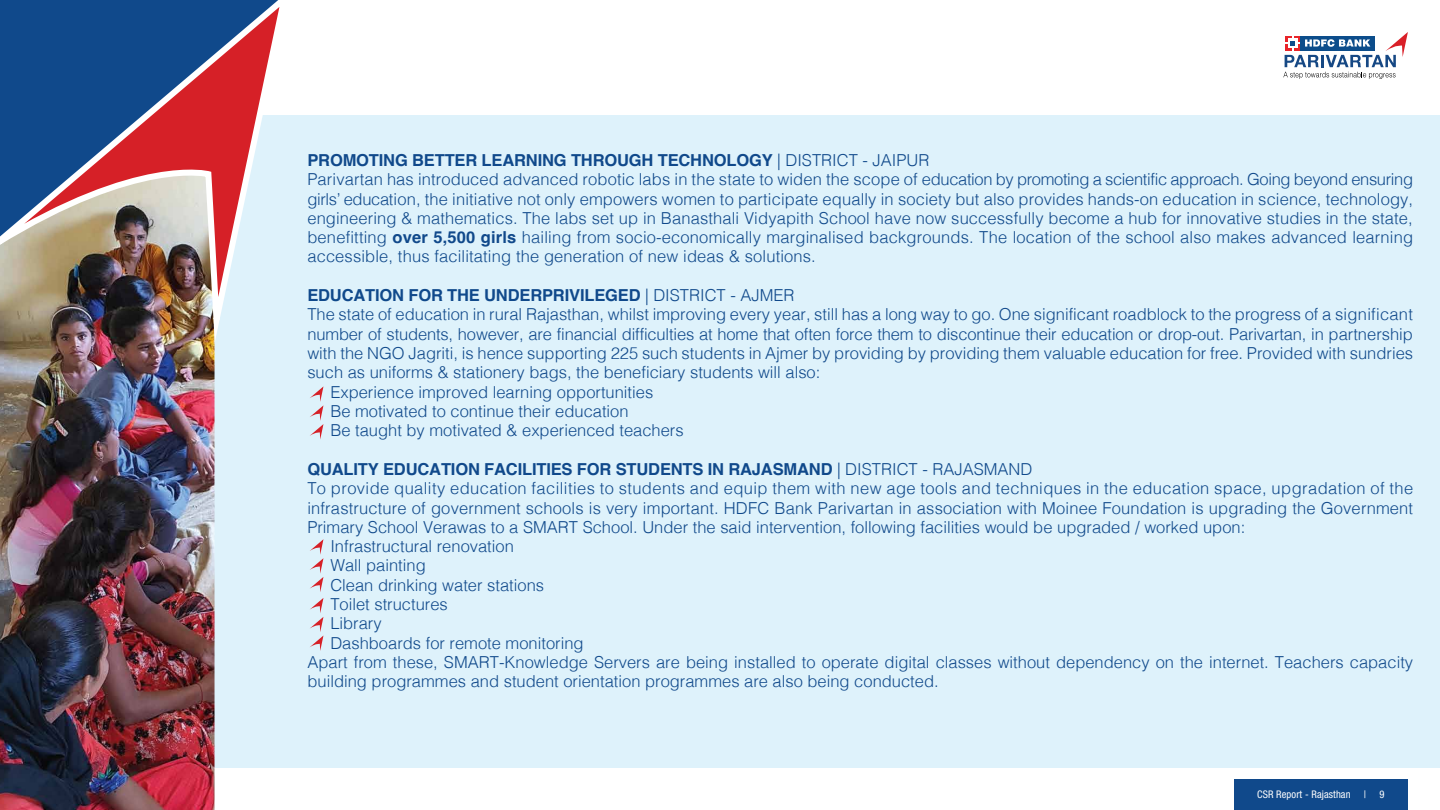
<style>
.page{position:relative;width:1440px;height:810px;background:#fff}
.page>*{position:absolute;margin:0;border:0;box-sizing:border-box;transform-origin:0 0}
.t1{font:300 16.5px/19.3px "Helvetica";color:#10498b}
.t2{font:300 16.5px "Helvetica";letter-spacing:.025em;color:#10498b}
.t3{font:700 16.5px "Helvetica";letter-spacing:-.01em;color:#10498b}
.t4{font:condensed 10.5px "Helvetica Neue LT Std";letter-spacing:.01em;color:#fff}
.s1{font-weight:700}
.s2{font-weight:300}
</style>
<div class="page">
<div style="left:198px;top:115px;width:1242px;height:653px;background:#def2fb"></div>
<img style="left:0;top:327px;width:218px;height:483px">
<div style="left:1234px;top:779px;width:173px;height:31px;background:#10498b"></div>
<svg style="left:1283px;top:32px;width:125px;height:47px"></svg>
<svg style="left:310px;top:387px;width:13px;height:52px"></svg>
<svg style="left:310px;top:539px;width:13px;height:53px"></svg>
<svg style="left:310px;top:598px;width:13px;height:53px"></svg>
<img style="left:0;top:0;width:280px;height:327px">
<p class="t1" style="left:307px;top:149px;width:1107px"><span class="s1">PROMOTING BETTER LEARNING THROUGH TECHNOLOGY</span> | DISTRICT - JAIPUR<br>Parivartan has introduced advanced robotic labs in the state to widen the scope of education by promoting a scientific approach. Going beyond ensuring girls’ education, the initiative not only empowers women to participate equally in society but also provides hands-on education in science, technology, engineering &amp; mathematics. The labs set up in Banasthali Vidyapith School have now successfully become a hub for innovative studies in the state, benefitting <span class="s1">over 5,500 girls</span> hailing from socio-economically marginalised backgrounds. The location of the school also makes advanced learning accessible, thus facilitating the generation of new ideas &amp; solutions.</p>
<p class="t3" style="left:307px;top:285px;width:489px">EDUCATION FOR THE UNDERPRIVILEGED <span class="s2">| DISTRICT - AJMER</span></p>
<p class="t1" style="left:307px;top:304px;width:1107px">The state of education in rural Rajasthan, whilst improving every year, still has a long way to go. One significant roadblock to the progress of a significant</p>
<p class="t1" style="left:307px;top:323px;width:1107px">number of students, however, are financial difficulties at home that often force them to discontinue their education or drop-out. Parivartan, in partnership</p>
<p class="t1" style="left:307px;top:342px;width:1107px">with the NGO Jagriti, is hence supporting 225 such students in Ajmer by providing by providing them valuable education for free. Provided with sundries</p>
<p class="t1" style="left:307px;top:362px;width:515px">such as uniforms &amp; stationery bags, the beneficiary students will also:</p>
<p class="t1" style="left:330px;top:381px;width:325px">Experience improved learning opportunities</p>
<p class="t1" style="left:330px;top:400px;width:300px">Be motivated to continue their education</p>
<p class="t1" style="left:330px;top:420px;width:355px">Be taught by motivated &amp; experienced teachers</p>
<p class="t3" style="left:307px;top:459px;width:727px">QUALITY EDUCATION FACILITIES FOR STUDENTS IN RAJASMAND <span class="s2">| DISTRICT - RAJASMAND</span></p>
<p class="t2" style="left:307px;top:474px;width:1107px">To provide quality education facilities to students and equip them with new age tools and techniques in the education space, upgradation of the</p>
<p class="t1" style="left:307px;top:497px;width:1107px">infrastructure of government schools is very important. HDFC Bank Parivartan in association with Moinee Foundation is upgrading the Government</p>
<p class="t1" style="left:307px;top:516px;width:939px">Primary School Verawas to a SMART School. Under the said intervention, following facilities would be upgraded / worked upon:</p>
<p class="t1" style="left:330px;top:536px;width:185px">Infrastructural renovation</p>
<p class="t1" style="left:330px;top:555px;width:97px">Wall painting</p>
<p class="t1" style="left:330px;top:574px;width:215px">Clean drinking water stations</p>
<p class="t1" style="left:330px;top:593px;width:119px">Toilet structures</p>
<p class="t1" style="left:330px;top:613px;width:53px">Library</p>
<p class="t1" style="left:330px;top:632px;width:255px">Dashboards for remote monitoring</p>
<p class="t1" style="left:307px;top:651px;width:1107px">Apart from these, SMART-Knowledge Servers are being installed to operate digital classes without dependency on the internet. Teachers capacity</p>
<p class="t1" style="left:307px;top:671px;width:633px">building programmes and student orientation programmes are also being conducted.</p>
<p class="t4" style="left:1257px;top:788px;width:95px">CSR Report - Rajasthan</p>
<p class="t4" style="left:1364px;top:788px;width:4px">|</p>
<p class="t4" style="left:1379px;top:788px;width:7px">9</p>
</div>
